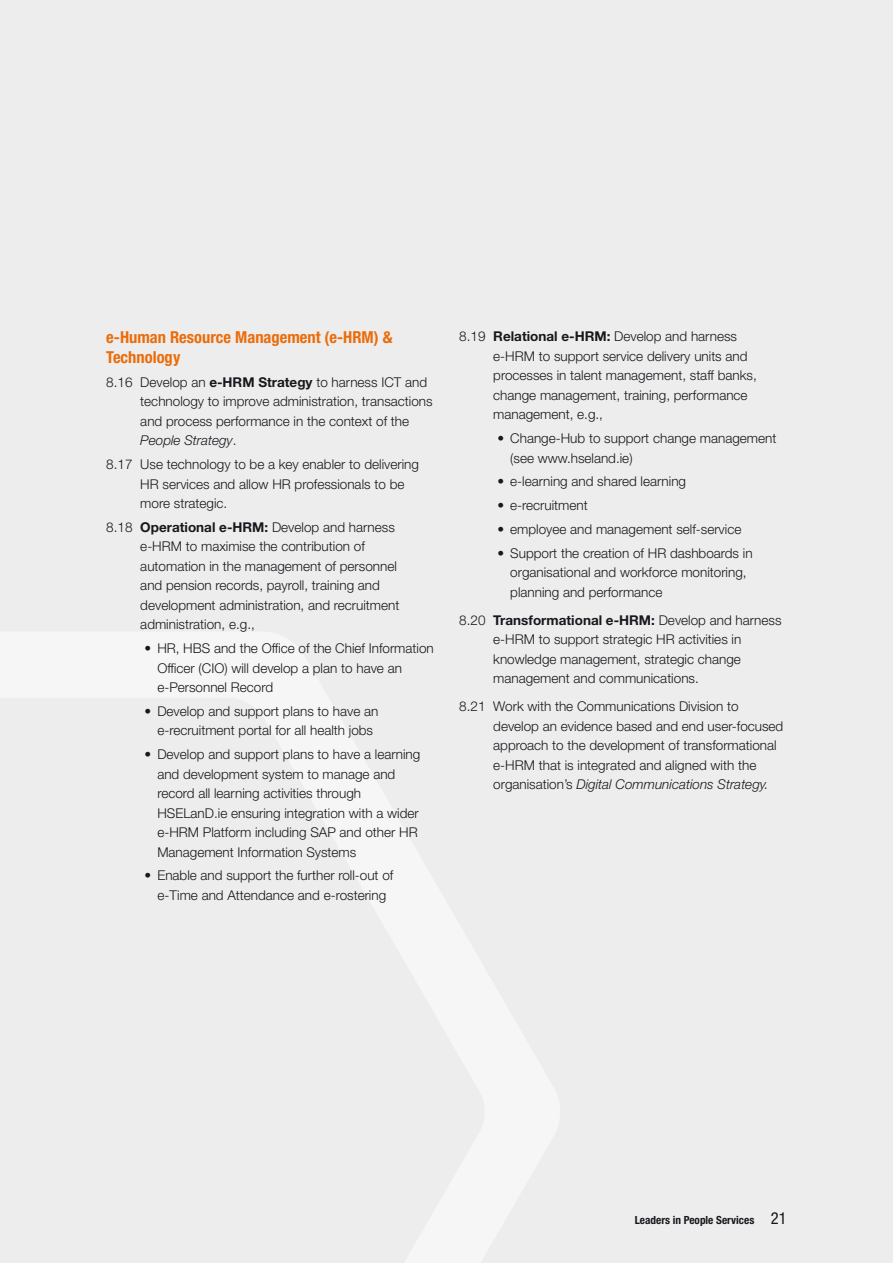
<style>
.page{position:relative;width:893px;height:1263px;background:#ededee}
.page>*{position:absolute;margin:0;border:0;box-sizing:border-box;transform-origin:0 0}
.PS-H4{font:700 condensed 16.5px/19.5px "Helvetica Neue LT Std";color:#eb6c09}
.PS-Body_6-6__1{font:300 13.5px/19.5px "Helvetica Neue LT Std";color:#1a171c}
.PS-Body_6-3__1{font:300 13.5px/19.5px "Helvetica Neue LT Std";color:#1a171c}
.PS-Body_6-6__2{font:300 13.5px/19.5px "Helvetica Neue LT Std";color:#1a171c}
.PS-Body_6-3__2{font:300 13.5px/19.5px "Helvetica Neue LT Std";color:#1a171c;text-align:center}
.t1{font:700 condensed 11.25px "Helvetica Neue LT Std";color:#1a171c}
.s1{font-weight:700}
.s2{font-style:italic}
.s3{font-weight:400;font-size:16.5px}
</style>
<div class="page">
<p class="PS-H4" style="left:106px;top:328px;width:288px">e-Human Resource Management (e-HRM) &amp;<br>Technology</p>
<p class="PS-Body_6-6__1" style="left:140px;top:372px;width:294px;text-indent:-34px">8.16 Develop an <span class="s1">e-HRM Strategy</span> to harness ICT and technology to improve administration, transactions and process performance in the context of the <span class="s2">People Strategy</span>.</p>
<p class="PS-Body_6-6__1" style="left:140px;top:454px;width:280px;text-indent:-34px">8.17 Use technology to be a key enabler to delivering<br>HR services and allow HR professionals to be more strategic.</p>
<p class="PS-Body_6-6__1" style="left:140px;top:517px;width:261px;text-indent:-34px">8.18 <span class="s1">Operational e-HRM:</span> Develop and harness e-HRM to maximise the contribution of automation in the management of personnel and pension records, payroll, training and development administration, and recruitment administration, e.g.,</p>
<p class="PS-Body_6-3__1" style="left:157px;top:638px;width:278px;text-indent:-13px">• HR, HBS and the Office of the Chief Information<br>Officer (CIO) will develop a plan to have an e-Personnel Record</p>
<p class="PS-Body_6-3__1" style="left:145px;top:701px;width:235px;text-align:center">• Develop and support plans to have an e-recruitment portal for all health jobs</p>
<p class="PS-Body_6-3__1" style="left:157px;top:744px;width:265px;text-indent:-13px">• Develop and support plans to have a learning and development system to manage and record all learning activities through HSELanD.ie ensuring integration with a wider e-HRM Platform including SAP and other HR Management Information Systems</p>
<p class="PS-Body_6-3__2" style="left:145px;top:865px;width:250px">• Enable and support the further roll-out of e-Time and Attendance and e-rostering</p>
<p class="PS-Body_6-6__1" style="left:493px;top:326px;width:265px;text-indent:-34px">8.19 <span class="s1">Relational e-HRM:</span> Develop and harness e-HRM to support service delivery units and processes in talent management, staff banks, change management, training, performance management, e.g.,</p>
<p class="PS-Body_6-3__1" style="left:510px;top:428px;width:268px;text-indent:-13px">• Change-Hub to support change management (see www.hseland.ie)</p>
<p class="PS-Body_6-3__1" style="left:497px;top:471px;width:190px">• e-learning and shared learning</p>
<p class="PS-Body_6-3__1" style="left:497px;top:495px;width:92px">• e-recruitment</p>
<p class="PS-Body_6-3__1" style="left:497px;top:519px;width:245px">• employee and management self-service</p>
<p class="PS-Body_6-3__2" style="left:510px;top:543px;width:244px;text-align:left;text-indent:-13px">• Support the creation of HR dashboards in organisational and workforce monitoring, planning and performance</p>
<p class="PS-Body_6-6__2" style="left:493px;top:610px;width:290px;text-indent:-34px">8.20 <span class="s1">Transformational e-HRM:</span> Develop and harness e-HRM to support strategic HR activities in knowledge management, strategic change management and communications.</p>
<p class="PS-Body_6-6__2" style="left:493px;top:696px;width:292px;text-indent:-34px">8.21 Work with the Communications Division to develop an evidence based and end user-focused approach to the development of transformational e-HRM that is integrated and aligned with the organisation’s <span class="s2">Digital Communications Strategy.</span></p>
<p class="t1" style="left:635px;top:1213px;width:153px">Leaders in People Services <span class="s3">21</span></p>
</div>
